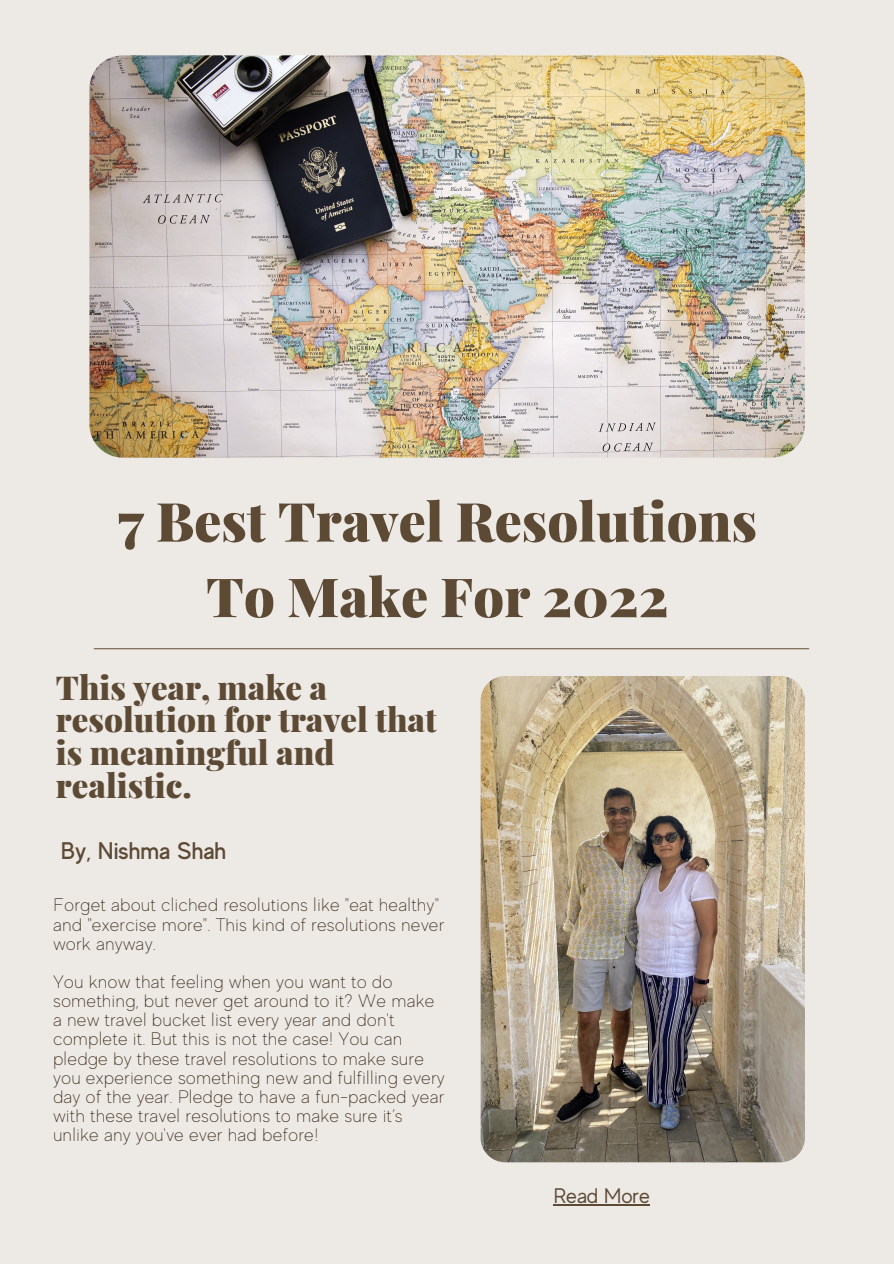
<style>
.page{position:relative;width:894px;height:1264px;background:#fff}
.page>*{position:absolute;margin:0;border:0;box-sizing:border-box;transform-origin:0 0}
.t1{font:900 54px/75.4px "Playfair Display";color:#5d4a35;text-align:center}
.t2{font:900 33px/32.7px "Playfair Display";color:#5d4a35}
.t3{font:500 24px "MADE Evolve Sans";color:#5d4a35}
.t4{font:21px "MADE Evolve Sans";color:#5d4a35}
.t5{font:100 18px/19.2px "MADE Evolve Sans";color:#372817}
</style>
<div class="page">
<div style="left:0;top:0;width:893px;height:1263px;background:#ede9e5"></div>
<img style="left:89px;top:55px;width:715px;height:402px;border-radius:33px">
<hr style="left:94px;top:648px;width:714px;height:1px;background:#725d46">
<img style="left:480px;top:676px;width:324px;height:486px;border-radius:25px">
<hr style="left:553px;top:1203px;width:96px;height:2px;background:#5d4a35">
<p class="t1" style="left:117px;top:481px;width:640px">7 Best Travel Resolutions<br>To Make For 2022</p>
<p class="t2" style="left:56px;top:669px;width:382px">This year, make a resolution for travel that is meaningful and realistic.</p>
<p class="t3" style="left:61px;top:837px;width:167px">By, Nishma Shah</p>
<p class="t5" style="left:53px;top:895px;width:393px">Forget about cliched resolutions like "eat healthy" and "exercise more". This kind of resolutions never work anyway.</p>
<p class="t5" style="left:53px;top:972px;width:393px">You know that feeling when you want to do something, but never get around to it? We make a new travel bucket list every year and don't complete it. But this is not the case! You can pledge by these travel resolutions to make sure you experience something new and fulfilling every day of the year. Pledge to have a fun-packed year with these travel resolutions to make sure it’s unlike any you've ever had before!</p>
<p class="t4" style="left:553px;top:1183px;width:97px">Read More</p>
</div>
